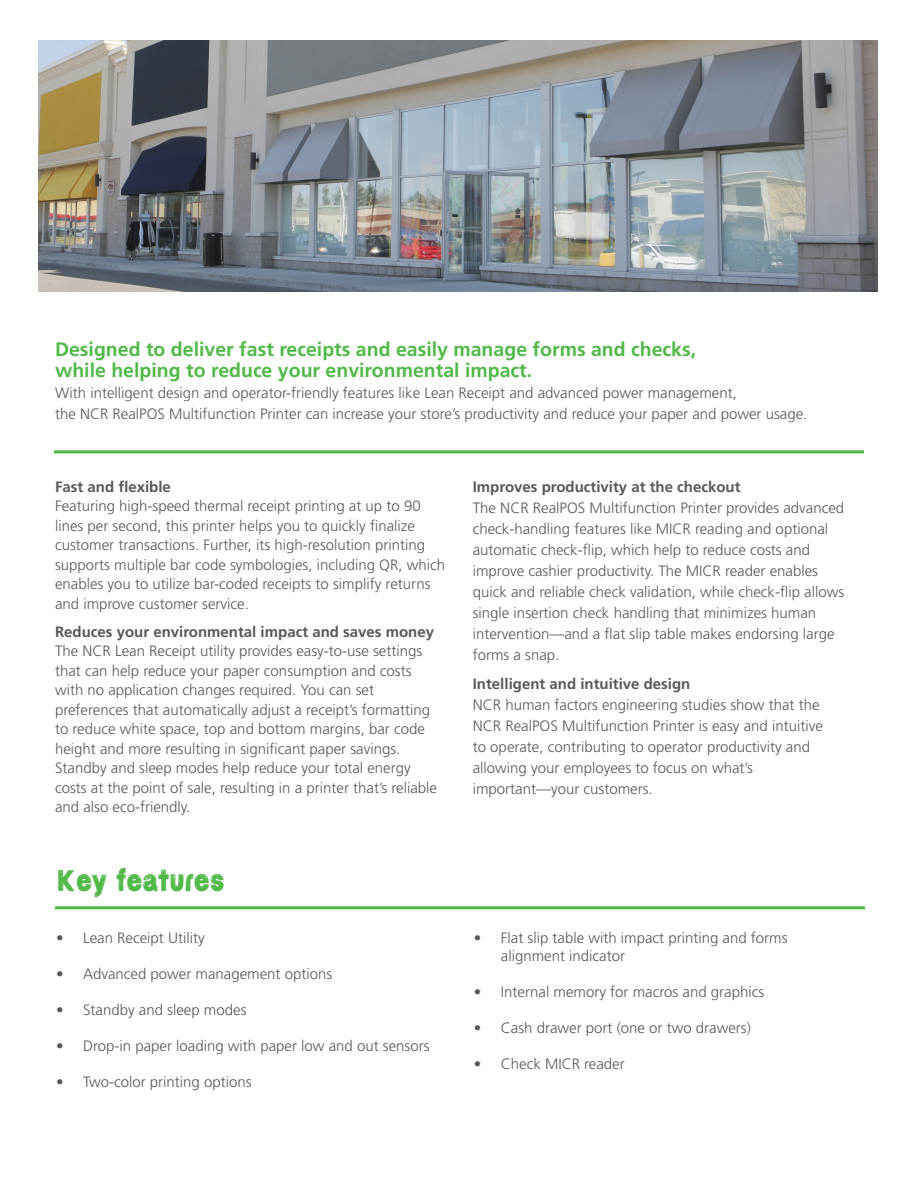
<style>
.page{position:relative;width:918px;height:1188px;background:#fff}
.page>*{position:absolute;margin:0;border:0;box-sizing:border-box;transform-origin:0 0}
.t1{font:30px "NCR New Markerv 8";letter-spacing:-.015em;color:#51b948}
.t2{font:700 19.5px/21px "Frutiger LT Std";color:#51b948}
.t3{font:300 15px/19.5px "Frutiger LT Std";color:#57585a}
.s1{font-weight:700}
</style>
<div class="page">
<img style="left:38px;top:40px;width:839px;height:252px">
<hr style="left:54px;top:450px;width:810px;height:3px;background:#51b948">
<hr style="left:55px;top:906px;width:810px;height:3px;background:#51b948">
<p class="t2" style="left:55px;top:339px;width:643px">Designed to deliver fast receipts and easily manage forms and checks, while helping to reduce your environmental impact.</p>
<p class="t3" style="left:55px;top:383px;width:754px;line-height:21px">With intelligent design and operator-friendly features like Lean Receipt and advanced power management,<br>the NCR RealPOS Multifunction Printer can increase your store’s productivity and reduce your paper and power usage.</p>
<p class="t3" style="left:55px;top:477px;width:392px"><span class="s1">Fast and flexible<br></span>Featuring high-speed thermal receipt printing at up to 90 lines per second, this printer helps you to quickly finalize customer transactions. Further, its high-resolution printing supports multiple bar code symbologies, including QR, which enables you to utilize bar-coded receipts to simplify returns and improve customer service.</p>
<p class="t3" style="left:55px;top:622px;width:384px"><span class="s1">Reduces your environmental impact and saves money </span>The NCR Lean Receipt utility provides easy-to-use settings that can help reduce your paper consumption and costs with no application changes required. You can set preferences that automatically adjust a receipt’s formatting to reduce white space, top and bottom margins, bar code height and more resulting in significant paper savings.<br>Standby and sleep modes help reduce your total energy costs at the point of sale, resulting in a printer that’s reliable and also eco-friendly.</p>
<p class="t1" style="left:57px;top:867px;width:169px">Key features</p>
<p class="t3" style="left:56px;top:928px;width:150px">• Lean Receipt Utility</p>
<p class="t3" style="left:56px;top:964px;width:278px">• Advanced power management options</p>
<p class="t3" style="left:56px;top:1000px;width:192px">• Standby and sleep modes</p>
<p class="t3" style="left:56px;top:1036px;width:375px">• Drop-in paper loading with paper low and out sensors</p>
<p class="t3" style="left:56px;top:1072px;width:197px">• Two-color printing options</p>
<p class="t3" style="left:473px;top:476px;width:373px;line-height:21px"><span class="s1">Improves productivity at the checkout<br></span>The NCR RealPOS Multifunction Printer provides advanced check-handling features like MICR reading and optional automatic check-flip, which help to reduce costs and improve cashier productivity. The MICR reader enables quick and reliable check validation, while check-flip allows single insertion check handling that minimizes human intervention—and a flat slip table makes endorsing large forms a snap.</p>
<p class="t3" style="left:473px;top:674px;width:352px;line-height:21px"><span class="s1">Intelligent and intuitive design<br></span>NCR human factors engineering studies show that the NCR RealPOS Multifunction Printer is easy and intuitive to operate, contributing to operator productivity and allowing your employees to focus on what’s important—your customers.</p>
<p class="t3" style="left:501px;top:929px;width:288px;line-height:18px;text-indent:-27px">• Flat slip table with impact printing and forms alignment indicator</p>
<p class="t3" style="left:474px;top:982px;width:292px">• Internal memory for macros and graphics</p>
<p class="t3" style="left:474px;top:1018px;width:279px">• Cash drawer port (one or two drawers)</p>
<p class="t3" style="left:474px;top:1054px;width:152px">• Check MICR reader</p>
</div>
